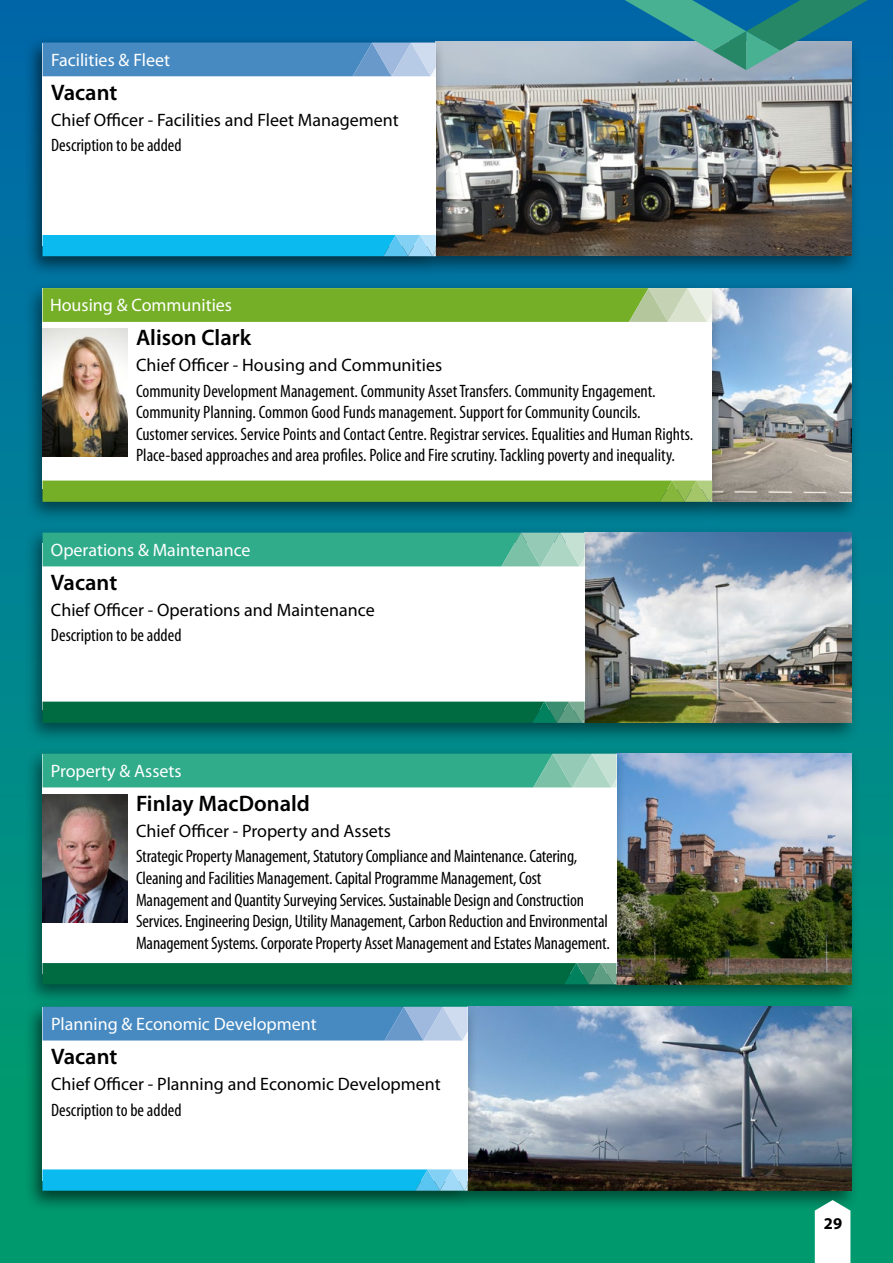
<style>
.page{position:relative;width:893px;height:1263px;background:#fff}
.page>*{position:absolute;margin:0;border:0;box-sizing:border-box;transform-origin:0 0}
.t1{font:600 22.5px "Myriad Pro";color:#000}
.t2{font:condensed 18px/21.6px "Myriad Pro";letter-spacing:-.01em;color:#000}
.t3{font:18px "Myriad Pro";color:#000}
.t4{font:18px "Myriad Pro";color:#fff}
.t5{font:700 16.5px "Myriad Pro";color:#000}
</style>
<div class="page">
<div style="left:0;top:0;width:893px;height:1263px;background:linear-gradient(to bottom,#0067ae,#00a06b)"></div>
<div style="left:598px;top:747px;width:263px;height:259px;background:#000;opacity:.5"></div>
<img style="left:627px;top:754px;width:224px;height:230px">
<div style="left:24px;top:746px;width:603px;height:260px;background:#000;opacity:.5"></div>
<div style="left:43px;top:754px;width:574px;height:220px;background:#fff"></div>
<svg style="left:43px;top:754px;width:573px;height:33px;background:#3eb090"></svg>
<svg style="left:42px;top:963px;width:574px;height:21px;background:#066d46"></svg>
<div style="left:694px;top:282px;width:167px;height:241px;background:#000;opacity:.5"></div>
<img style="left:722px;top:288px;width:129px;height:214px">
<div style="left:24px;top:281px;width:698px;height:242px;background:#000;opacity:.5"></div>
<div style="left:43px;top:288px;width:669px;height:201px;background:#fff"></div>
<svg style="left:43px;top:288px;width:669px;height:34px;background:#7eb438"></svg>
<svg style="left:43px;top:481px;width:669px;height:21px;background:#75af2a"></svg>
<div style="left:450px;top:1000px;width:411px;height:212px;background:#000;opacity:.5"></div>
<img style="left:477px;top:1007px;width:374px;height:184px">
<div style="left:24px;top:999px;width:453px;height:213px;background:#000;opacity:.6"></div>
<div style="left:43px;top:1007px;width:425px;height:173px;background:#fff"></div>
<svg style="left:43px;top:1007px;width:425px;height:33px;background:#5692c6"></svg>
<svg style="left:42px;top:1169px;width:426px;height:22px;background:#1dbded"></svg>
<div style="left:418px;top:35px;width:443px;height:242px;background:#000;opacity:.5"></div>
<img style="left:446px;top:42px;width:405px;height:214px">
<div style="left:24px;top:35px;width:422px;height:243px;background:#000;opacity:.6"></div>
<div style="left:43px;top:43px;width:393px;height:203px;background:#fff"></div>
<svg style="left:43px;top:43px;width:393px;height:33px;background:#5793c7"></svg>
<svg style="left:43px;top:235px;width:393px;height:21px;background:#1abdef"></svg>
<div style="left:567px;top:526px;width:294px;height:218px;background:#000;opacity:.5"></div>
<img style="left:594px;top:533px;width:257px;height:190px">
<div style="left:24px;top:526px;width:570px;height:218px;background:#000;opacity:.5"></div>
<div style="left:43px;top:543px;width:542px;height:167px;background:#fff"></div>
<svg style="left:43px;top:533px;width:542px;height:33px;background:#3fb090"></svg>
<svg style="left:42px;top:702px;width:543px;height:21px;background:#056d45"></svg>
<img style="left:43px;top:329px;width:85px;height:127px">
<img style="left:42px;top:794px;width:86px;height:128px">
<svg style="left:815px;top:1200px;width:35px;height:63px"></svg>
<svg style="left:585px;top:0;width:308px;height:70px;background:#418da0"></svg>
<svg style="left:0;top:0;width:15px;height:51px"></svg>
<p class="t4" style="left:51px;top:49px;width:120px">Facilities &amp; Fleet</p>
<p class="t1" style="left:51px;top:78px;width:68px">Vacant</p>
<p class="t3" style="left:51px;top:108px;width:349px">Chief Officer - Facilities and Fleet Management</p>
<p class="t2" style="left:51px;top:135px;width:132px">Description to be added</p>
<p class="t4" style="left:50px;top:294px;width:184px">Housing &amp; Communities</p>
<p class="t1" style="left:136px;top:323px;width:117px">Alison Clark</p>
<p class="t3" style="left:136px;top:354px;width:308px">Chief Officer - Housing and Communities</p>
<p class="t2" style="left:136px;top:380px;width:559px">Community Development Management. Community Asset Transfers. Community Engagement.<br>Community Planning. Common Good Funds management. Support for Community Councils.<br>Customer services. Service Points and Contact Centre. Registrar services. Equalities and Human Rights.<br>Place-based approaches and area profiles. Police and Fire scrutiny. Tackling poverty and inequality.</p>
<p class="t4" style="left:51px;top:539px;width:201px">Operations &amp; Maintenance</p>
<p class="t1" style="left:51px;top:568px;width:68px">Vacant</p>
<p class="t3" style="left:51px;top:598px;width:325px">Chief Officer - Operations and Maintenance</p>
<p class="t2" style="left:51px;top:624px;width:132px">Description to be added</p>
<p class="t4" style="left:51px;top:760px;width:132px">Property &amp; Assets</p>
<p class="t1" style="left:136px;top:789px;width:175px">Finlay MacDonald</p>
<p class="t3" style="left:136px;top:819px;width:256px">Chief Officer - Property and Assets</p>
<p class="t2" style="left:136px;top:845px;width:475px">Strategic Property Management, Statutory Compliance and Maintenance. Catering, Cleaning and Facilities Management. Capital Programme Management, Cost Management and Quantity Surveying Services. Sustainable Design and Construction Services. Engineering Design, Utility Management, Carbon Reduction and Environmental Management Systems. Corporate Property Asset Management and Estates Management.</p>
<p class="t4" style="left:51px;top:1013px;width:267px">Planning &amp; Economic Development</p>
<p class="t1" style="left:51px;top:1042px;width:68px">Vacant</p>
<p class="t3" style="left:51px;top:1073px;width:391px">Chief Officer - Planning and Economic Development</p>
<p class="t2" style="left:51px;top:1099px;width:132px">Description to be added</p>
<p class="t5" style="left:824px;top:1213px;width:20px">29</p>
</div>
